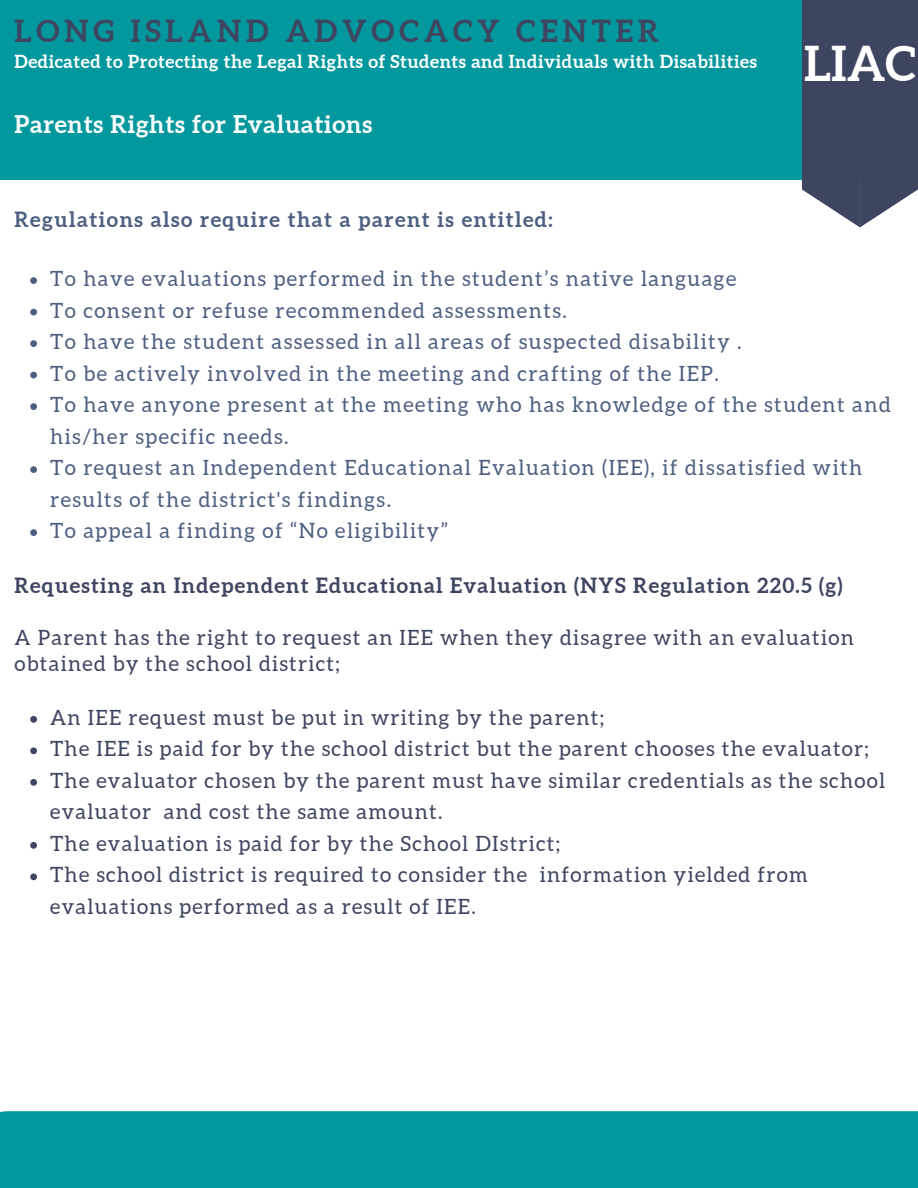
<style>
.page{position:relative;width:918px;height:1188px;background:#fff}
.page>*{position:absolute;margin:0;border:0;box-sizing:border-box;transform-origin:0 0}
.t1{font:700 48px "Aleo";color:#fff}
.t2{font:700 30.3px "Aleo";letter-spacing:.16em;color:#3e4560}
.t3{font:700 24.3px "Aleo";letter-spacing:.03em;color:#fff}
.t4{font:21px/31.5px "Aleo";letter-spacing:.06em;color:#3e4560}
.t5{font:21px/31.5px "Aleo";letter-spacing:.07em;color:#4d5f81}
.t6{font:700 21px "Aleo";letter-spacing:.06em;color:#3e4560}
.t7{font:700 21px "Aleo";letter-spacing:.07em;color:#4d5f81}
.t8{font:700 18px "Aleo";letter-spacing:.03em;color:#fff}
</style>
<div class="page">
<div style="left:0;top:0;width:918px;height:180px;background:#03989e"></div>
<div style="left:802px;top:0;width:116px;height:167px;background:#3e4560"></div>
<svg style="left:802px;top:167px;width:116px;height:60px"></svg>
<svg style="left:30px;top:277px;width:7px;height:7px"></svg>
<svg style="left:30px;top:309px;width:7px;height:6px"></svg>
<svg style="left:30px;top:340px;width:7px;height:7px"></svg>
<svg style="left:30px;top:372px;width:7px;height:6px"></svg>
<svg style="left:30px;top:403px;width:7px;height:7px"></svg>
<svg style="left:30px;top:466px;width:7px;height:7px"></svg>
<svg style="left:30px;top:529px;width:7px;height:7px"></svg>
<svg style="left:30px;top:716px;width:7px;height:7px"></svg>
<svg style="left:30px;top:747px;width:7px;height:7px"></svg>
<svg style="left:30px;top:779px;width:7px;height:7px"></svg>
<svg style="left:30px;top:842px;width:7px;height:7px"></svg>
<svg style="left:30px;top:873px;width:7px;height:7px"></svg>
<div style="left:8px;top:1111px;width:910px;height:77px;background:#03989e"></div>
<h2 class="t2" style="left:14px;top:13px;width:646px">LONG ISLAND ADVOCACY CENTER</h2>
<p class="t8" style="left:14px;top:51px;width:744px">Dedicated to Protecting the Legal Rights of Students and Individuals with Disabilities</p>
<p class="t3" style="left:14px;top:111px;width:359px">Parents Rights for Evaluations</p>
<p class="t7" style="left:14px;top:207px;width:540px">Regulations also require that a parent is entitled:</p>
<h1 class="t1" style="left:804px;top:36px;width:114px">LIAC</h1>
<p class="t5" style="left:50px;top:263px;width:842px">To have evaluations performed in the student’s native language<br>To consent or refuse recommended assessments.<br>To have the student assessed in all areas of suspected disability .<br>To be actively involved in the meeting and crafting of the IEP.<br>To have anyone present at the meeting who has knowledge of the student and his/her specific needs.<br>To request an Independent Educational Evaluation (IEE), if dissatisfied with results of the district's findings.<br>To appeal a finding of “No eligibility”</p>
<p class="t6" style="left:14px;top:574px;width:830px">Requesting an Independent Educational Evaluation (NYS Regulation 220.5 (g)</p>
<p class="t4" style="left:14px;top:624px;width:841px;line-height:25.8px">A Parent has the right to request an IEE when they disagree with an evaluation obtained by the school district;</p>
<p class="t4" style="left:50px;top:702px;width:837px">An IEE request must be put in writing by the parent;<br>The IEE is paid for by the school district but the parent chooses the evaluator; The evaluator chosen by the parent must have similar credentials as the school evaluator and cost the same amount.<br>The evaluation is paid for by the School DIstrict;<br>The school district is required to consider the information yielded from evaluations performed as a result of IEE.</p>
</div>
